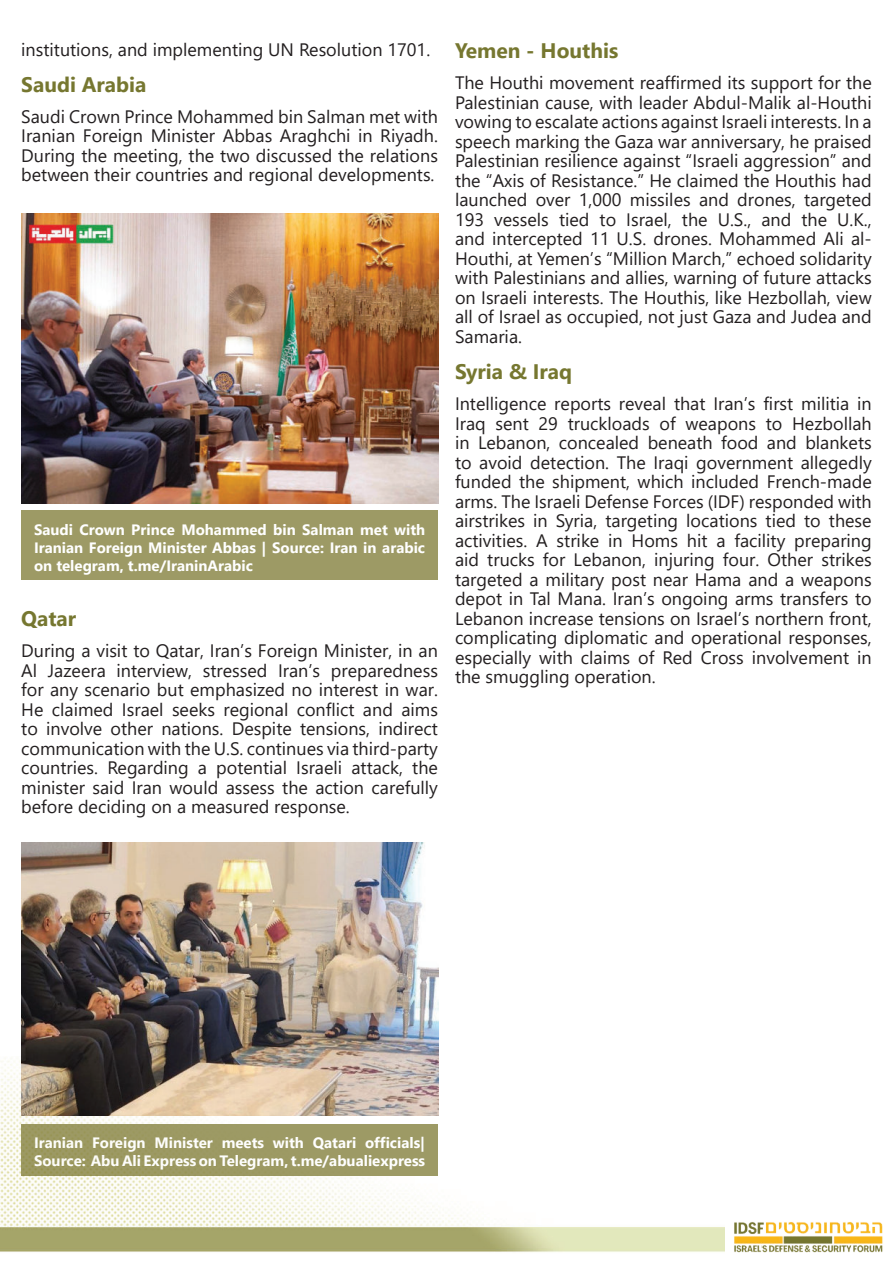
<style>
.page{position:relative;width:893px;height:1263px;background:#fff}
.page>*{position:absolute;margin:0;border:0;box-sizing:border-box;transform-origin:0 0}
.t1{font:700 21px "Segoe UI";color:#767730}
.t2{font:18px/19.5px "Segoe UI";color:#231f20;text-align:justify}
.t3{font:700 15px/18px "Segoe UI";color:#fff;text-align:justify}
</style>
<div class="page">
<img style="left:0;top:1057px;width:725px;height:195px">
<img style="left:734px;top:1222px;width:149px;height:31px">
<img style="left:21px;top:214px;width:417px;height:289px">
<div style="left:21px;top:511px;width:417px;height:69px;background:#9d9a65"></div>
<img style="left:21px;top:842px;width:417px;height:273px">
<div style="left:21px;top:1124px;width:417px;height:51px;background:#9d9a64"></div>
<p class="t2" style="left:21px;top:38px;width:410px">institutions, and implementing UN Resolution 1701.</p>
<p class="t1" style="left:21px;top:75px;width:127px">Sa udi Arabia</p>
<p class="t2" style="left:21px;top:108px;width:418px">Saudi Crown Prince Mohammed bin Salman met with Iranian Foreign Minister Abbas Araghchi in Riyadh.<br>During the meeting, the two discussed the relations between their countries and regional developments.</p>
<p class="t3" style="left:34px;top:522px;width:393px">Saudi Crown Prince Mohammed bin Salman met with Iranian Foreign Minister Abbas | Source: Iran in arabic on telegram, t.me/IraninArabic</p>
<p class="t1" style="left:21px;top:610px;width:57px">Qa tar</p>
<p class="t2" style="left:21px;top:643px;width:418px">During a visit to Qatar, Iran’s Foreign Minister, in an Al Jazeera interview, stressed Iran’s preparedness for any scenario but emphasized no interest in war.<br>He claimed Israel seeks regional conflict and aims to involve other nations. Despite tensions, indirect communication with the U.S. continues via third-party countries. Regarding a potential Israeli attack, the minister said Iran would assess the action carefully before deciding on a measured response.</p>
<p class="t1" style="left:455px;top:42px;width:165px">Ye men - Houthis</p>
<p class="t2" style="left:455px;top:75px;width:418px">The Houthi movement reaffirmed its support for the Palestinian cause, with leader Abdul-Malik al-Houthi vowing to escalate actions against Israeli interests. In a speech marking the Gaza war anniversary, he praised Palestinian resilience against “Israeli aggression” and the “Axis of Resistance.” He claimed the Houthis had launched over 1,000 missiles and drones, targeted 193 vessels tied to Israel, the U.S., and the U.K., and intercepted 11 U.S. drones. Mohammed Ali al-Houthi, at Yemen’s “Million March,” echoed solidarity with Palestinians and allies, warning of future attacks on Israeli interests. The Houthis, like Hezbollah, view all of Israel as occupied, not just Gaza and Judea and Samaria.</p>
<p class="t1" style="left:455px;top:363px;width:119px">Sy ria &amp; Iraq</p>
<p class="t2" style="left:455px;top:396px;width:418px">Intelligence reports reveal that Iran’s first militia in Iraq sent 29 truckloads of weapons to Hezbollah in Lebanon, concealed beneath food and blankets to avoid detection. The Iraqi government allegedly funded the shipment, which included French-made arms. The Israeli Defense Forces (IDF) responded with airstrikes in Syria, targeting locations tied to these activities. A strike in Homs hit a facility preparing aid trucks for Lebanon, injuring four. Other strikes targeted a military post near Hama and a weapons depot in Tal Mana. Iran’s ongoing arms transfers to Lebanon increase tensions on Israel’s northern front, complicating diplomatic and operational responses, especially with claims of Red Cross involvement in the smuggling operation.</p>
<p class="t3" style="left:34px;top:1135px;width:393px">Iranian Foreign Minister meets with Qatari officials|<br>Source: Abu Ali Express on Telegram, t.me/abualiexpress</p>
</div>
